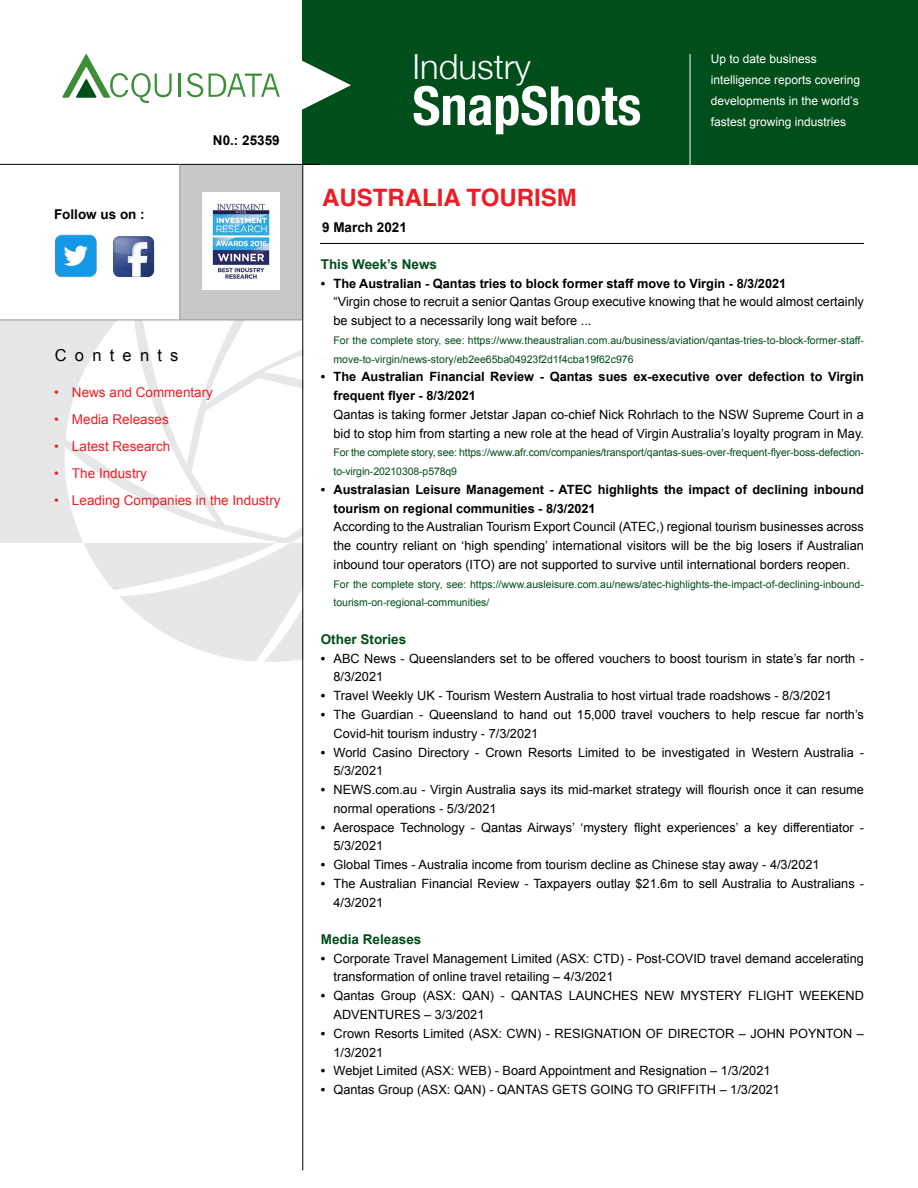
<style>
.page{position:relative;width:918px;height:1188px;background:#fff}
.page>*{position:absolute;margin:0;border:0;box-sizing:border-box;transform-origin:0 0}
.t1{font:700 condensed 54px "Helvetica Neue";color:#fff}
.t2{font:300 34.5px "Helvetica Neue";color:#fff}
.t3{font:700 24px "Helvetica";color:#ee1d24}
.t4{font:16.5px "Arial";letter-spacing:.5em;color:#000}
.t5{font:13.5px "Arial";color:#ed1d24}
.t6{font:700 13.5px "Arial";color:#004e1a}
.t7{font:700 13.5px "Arial";color:#000}
.t8{font:12.75px/18.8px "Arial";color:#000}
.t9{font:700 12.75px/18.8px "Arial";color:#000}
.t10{font:12px/21px "Arial";color:#fff}
.t11{font:10.5px/18.8px "Arial";color:#004e1a}
.s1{font-weight:700}
</style>
<div class="page">
<hr style="left:320px;top:243px;width:544px;height:1px;background:#000">
<div style="left:180px;top:164px;width:123px;height:156px;background:#c7c8ca"></div>
<svg style="left:0;top:320px;width:303px;height:342px"></svg>
<div style="left:303px;top:0;width:615px;height:165px;background:#004e1a"></div>
<hr style="left:303px;top:164px;width:1px;height:1006px;background:#000">
<hr style="left:690px;top:54px;width:1px;height:112px;background:#fff">
<svg style="left:302px;top:55px;width:49px;height:60px"></svg>
<hr style="left:0;top:164px;width:320px;height:1px;background:#000">
<hr style="left:180px;top:165px;width:1px;height:155px;background:#939598">
<hr style="left:0;top:320px;width:302px;height:1px;background:#939598">
<hr style="left:179px;top:74px;width:2px;height:23px;background:#3b8d36">
<svg style="left:209px;top:74px;width:71px;height:23px"></svg>
<svg style="left:187px;top:73px;width:16px;height:24px"></svg>
<svg style="left:62px;top:54px;width:110px;height:49px"></svg>
<img style="left:55px;top:235px;width:42px;height:42px">
<img style="left:113px;top:236px;width:42px;height:41px">
<img style="left:203px;top:193px;width:77px;height:96px">
<p class="t7" style="left:54px;top:205px;width:92px">Follow us on :</p>
<p class="t7" style="left:213px;top:131px;width:68px">N0.: 25359</p>
<p class="t4" style="left:55px;top:344px;width:125px">Contents</p>
<p class="t5" style="left:54px;top:383px;width:161px">• News and Commentary</p>
<p class="t5" style="left:54px;top:410px;width:116px">• Media Releases</p>
<p class="t5" style="left:54px;top:437px;width:118px">• Latest Research</p>
<p class="t5" style="left:54px;top:464px;width:95px">• The Industry</p>
<p class="t5" style="left:54px;top:491px;width:228px">• Leading Companies in the Industry</p>
<h2 class="t2" style="left:412px;top:39px;width:120px">Industry</h2>
<h1 class="t1" style="left:412px;top:61px;width:230px">SnapShots</h1>
<h3 class="t3" style="left:322px;top:178px;width:256px">AUSTRALIA TOURISM</h3>
<p class="t7" style="left:322px;top:218px;width:86px">9 March 2021</p>
<p class="t10" style="left:711px;top:48px;width:151px">Up to date business intelligence reports covering developments in the world’s fastest growing industries</p>
<p class="t6" style="left:321px;top:255px;width:118px">This Week’s News</p>
<p class="t9" style="left:321px;top:274px;width:467px">• The Australian - Qantas tries to block former staff move to Virgin - 8/3/2021</p>
<p class="t8" style="left:334px;top:293px;width:532px">“Virgin chose to recruit a senior Qantas Group executive knowing that he would almost certainly be subject to a necessarily long wait before ...</p>
<p class="t11" style="left:334px;top:331px;width:532px">For the complete story, see: https://www.theaustralian.com.au/business/aviation/qantas-tries-to-block-former-staff&shy;move-to-virgin/news-story/eb2ee65ba04923f2d1f4cba19f62c976</p>
<p class="t9" style="left:334px;top:368px;width:532px;text-indent:-13px">• The Australian Financial Review - Qantas sues ex-executive over defection to Virgin frequent flyer - 8/3/2021</p>
<p class="t8" style="left:334px;top:405px;width:532px">Qantas is taking former Jetstar Japan co-chief Nick Rohrlach to the NSW Supreme Court in a bid to stop him from starting a new role at the head of Virgin Australia’s loyalty program in May.</p>
<p class="t11" style="left:334px;top:444px;width:532px">For the complete story, see: https://www.afr.com/companies/transport/qantas-sues-over-frequent-flyer-boss-defection&shy;to-virgin-20210308-p578q9</p>
<p class="t9" style="left:334px;top:481px;width:532px;text-indent:-13px">• Australasian Leisure Management - ATEC highlights the impact of declining inbound tourism on regional communities - 8/3/2021</p>
<p class="t8" style="left:334px;top:518px;width:532px;text-align:justify">According to the Australian Tourism Export Council (ATEC,) regional tourism businesses across the country reliant on ‘high spending’ international visitors will be the big losers if Australian inbound tour operators (ITO) are not supported to survive until international borders reopen.</p>
<p class="t11" style="left:334px;top:575px;width:532px">For the complete story, see: https://www.ausleisure.com.au/news/atec-highlights-the-impact-of-declining-inbound&shy;tourism-on-regional-communities/</p>
<p class="t6" style="left:321px;top:630px;width:87px">Other Stories</p>
<p class="t8" style="left:334px;top:649px;width:532px;text-indent:-13px"><span class="s1">•</span> ABC News - Queenslanders set to be offered vouchers to boost tourism in state’s far north -<br>8/3/2021</p>
<p class="t8" style="left:321px;top:687px;width:513px"><span class="s1">•</span> Travel Weekly UK - Tourism Western Australia to host virtual trade roadshows - 8/3/2021</p>
<p class="t8" style="left:334px;top:705px;width:532px;text-indent:-13px"><span class="s1">•</span> The Guardian - Queensland to hand out 15,000 travel vouchers to help rescue far north’s<br>Covid-hit tourism industry - 7/3/2021</p>
<p class="t8" style="left:334px;top:743px;width:532px;text-indent:-13px"><span class="s1">•</span> World Casino Directory - Crown Resorts Limited to be investigated in Western Australia -<br>5/3/2021</p>
<p class="t8" style="left:334px;top:780px;width:532px;text-indent:-13px"><span class="s1">•</span> NEWS.com.au - Virgin Australia says its mid-market strategy will flourish once it can resume normal operations - 5/3/2021</p>
<p class="t8" style="left:334px;top:818px;width:532px;text-indent:-13px"><span class="s1">•</span> Aerospace Technology - Qantas Airways’ ‘mystery flight experiences’ a key differentiator -<br>5/3/2021</p>
<p class="t8" style="left:321px;top:855px;width:500px"><span class="s1">•</span> Global Times - Australia income from tourism decline as Chinese stay away - 4/3/2021</p>
<p class="t8" style="left:334px;top:874px;width:532px;text-indent:-13px"><span class="s1">•</span> The Australian Financial Review - Taxpayers outlay $21.6m to sell Australia to Australians -<br>4/3/2021</p>
<p class="t6" style="left:321px;top:930px;width:102px">Media Releases</p>
<p class="t8" style="left:334px;top:949px;width:532px;text-indent:-13px"><span class="s1">•</span> Corporate Travel Management Limited (ASX: CTD) - Post-COVID travel demand accelerating transformation of online travel retailing – 4/3/2021</p>
<p class="t8" style="left:334px;top:987px;width:532px;text-indent:-13px"><span class="s1">•</span> Qantas Group (ASX: QAN) - QANTAS LAUNCHES NEW MYSTERY FLIGHT WEEKEND<br>ADVENTURES – 3/3/2021</p>
<p class="t8" style="left:334px;top:1024px;width:532px;text-indent:-13px"><span class="s1">•</span> Crown Resorts Limited (ASX: CWN) - RESIGNATION OF DIRECTOR – JOHN POYNTON –<br>1/3/2021</p>
<p class="t8" style="left:321px;top:1062px;width:451px"><span class="s1">•</span> Webjet Limited (ASX: WEB) - Board Appointment and Resignation – 1/3/2021</p>
<p class="t8" style="left:321px;top:1080px;width:461px"><span class="s1">•</span> Qantas Group (ASX: QAN) - QANTAS GETS GOING TO GRIFFITH – 1/3/2021</p>
</div>
